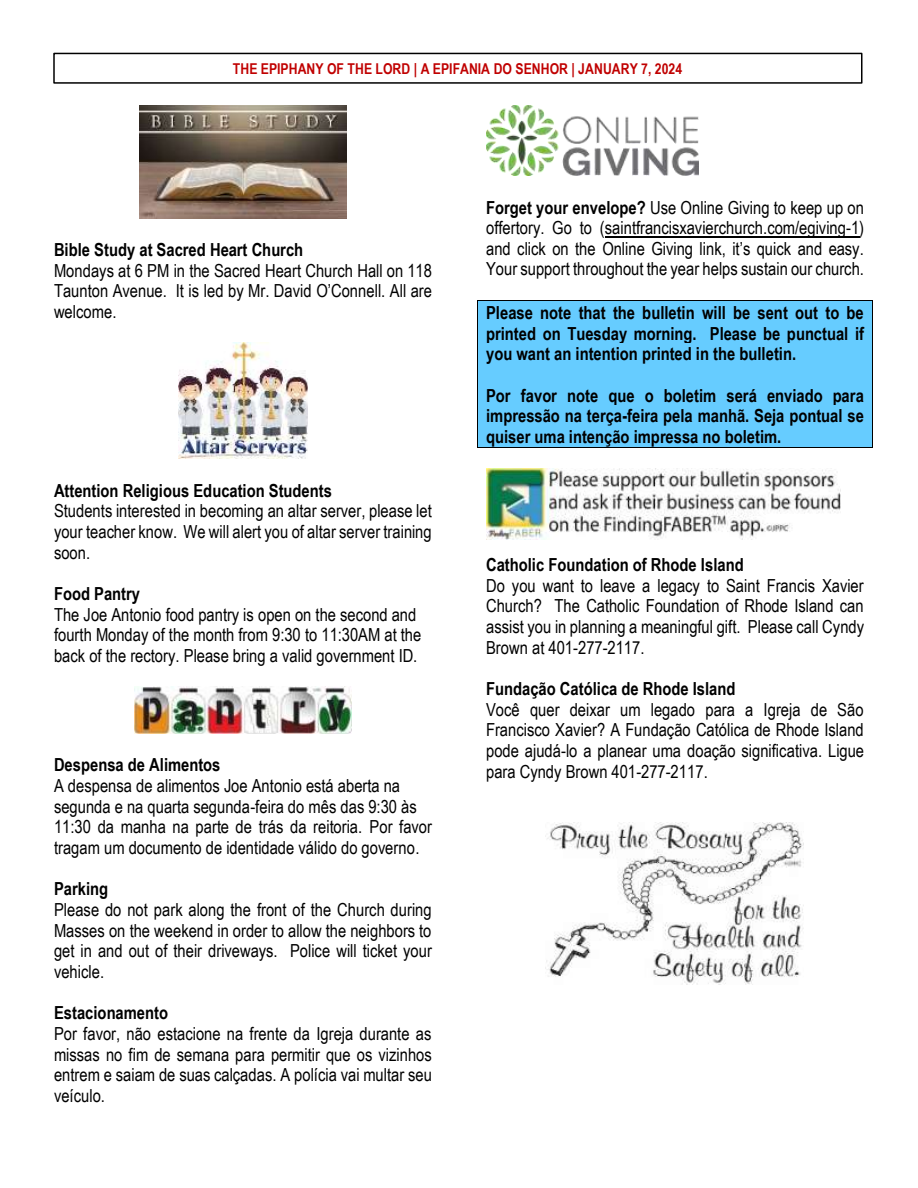
<style>
.page{position:relative;width:918px;height:1188px;background:#fff}
.page>*{position:absolute;margin:0;border:0;box-sizing:border-box;transform-origin:0 0}
.t1{font:18px/20.7px "Arial Narrow";color:#000;text-align:justify}
.t2{font:700 18px/20.7px "Arial Narrow";color:#000;text-align:justify}
.t3{font:700 15px "Arial Narrow";color:#c00000}
.s1{font-weight:700}
</style>
<div class="page">
<div style="left:53px;top:53px;width:809px;height:31px;border:2px solid #000"></div>
<hr style="left:605px;top:236px;width:254px;height:1px;background:#000">
<div style="left:478px;top:301px;width:394px;height:22px;background:#6cf"></div>
<hr style="left:478px;top:300px;width:394px;height:1px;background:#000">
<div style="left:478px;top:323px;width:394px;height:20px;background:#6cf"></div>
<div style="left:478px;top:343px;width:394px;height:21px;background:#6cf"></div>
<div style="left:478px;top:364px;width:394px;height:21px;background:#6cf"></div>
<div style="left:478px;top:385px;width:394px;height:20px;background:#6cf"></div>
<div style="left:478px;top:405px;width:394px;height:21px;background:#6cf"></div>
<div style="left:478px;top:426px;width:394px;height:21px;background:#6cf"></div>
<hr style="left:478px;top:447px;width:394px;height:1px;background:#000">
<svg style="left:477px;top:300px;width:1px;height:148px"></svg>
<svg style="left:872px;top:300px;width:1px;height:148px"></svg>
<img style="left:139px;top:105px;width:208px;height:113px">
<img style="left:178px;top:342px;width:130px;height:117px">
<img style="left:135px;top:686px;width:216px;height:48px">
<img style="left:486px;top:105px;width:212px;height:71px">
<img style="left:486px;top:468px;width:354px;height:71px">
<img style="left:546px;top:823px;width:258px;height:162px">
<p class="t3" style="left:233px;top:60px;width:451px">THE EPIPHANY OF THE LORD | A EPIFANIA DO SENHOR | JANUARY 7, 2024</p>
<p class="t2" style="left:54px;top:239px;width:251px">Bible Study at Sacred Heart Church</p>
<p class="t1" style="left:54px;top:260px;width:380px">Mondays at 6 PM in the Sacred Heart Church Hall on 118<br>Taunton Avenue. It is led by Mr. David O’Connell. All are welcome.</p>
<p class="t2" style="left:54px;top:480px;width:279px">Attention Religious Education Students</p>
<p class="t1" style="left:54px;top:501px;width:379px">Students interested in becoming an altar server, please let your teacher know. We will alert you of altar server training soon.</p>
<p class="t2" style="left:54px;top:583px;width:88px">Food Pantry</p>
<p class="t1" style="left:54px;top:604px;width:369px;text-align:left">The Joe Antonio food pantry is open on the second and fourth Monday of the month from 9:30 to 11:30AM at the back of the rectory. Please bring a valid government ID.</p>
<p class="t2" style="left:54px;top:754px;width:168px">Despensa de Alimentos</p>
<p class="t1" style="left:54px;top:775px;width:380px;text-align:left">A despensa de alimentos Joe Antonio está aberta na segunda e na quarta segunda-feira do mês das 9:30 às 11:30 da manha na parte de trás da reitoria. Por favor tragam um documento de identidade válido do governo.</p>
<p class="t2" style="left:54px;top:878px;width:56px">Parking</p>
<p class="t1" style="left:54px;top:899px;width:379px">Please do not park along the front of the Church during Masses on the weekend in order to allow the neighbors to get in and out of their driveways. Police will ticket your vehicle.</p>
<p class="t2" style="left:54px;top:1002px;width:116px">Estacionamento</p>
<p class="t1" style="left:54px;top:1023px;width:380px">Por favor, não estacione na frente da Igreja durante as missas no fim de semana para permitir que os vizinhos entrem e saiam de suas calçadas. A polícia vai multar seu veículo.</p>
<p class="t1" style="left:486px;top:197px;width:380px"><span class="s1">Forget your envelope?</span> Use Online Giving to keep up on offertory. Go to (saintfrancisxavierchurch.com/egiving-1) and click on the Online Giving link, it’s quick and easy.<br>Your support throughout the year helps sustain our church.</p>
<p class="t2" style="left:486px;top:302px;width:379px">Please note that the bulletin will be sent out to be printed on Tuesday morning. Please be punctual if you want an intention printed in the bulletin.</p>
<p class="t2" style="left:486px;top:385px;width:379px">Por favor note que o boletim será enviado para impressão na terça-feira pela manhã. Seja pontual se quiser uma intenção impressa no boletim.</p>
<p class="t2" style="left:486px;top:554px;width:259px">Catholic Foundation of Rhode Island</p>
<p class="t1" style="left:486px;top:575px;width:379px">Do you want to leave a legacy to Saint Francis Xavier Church? The Catholic Foundation of Rhode Island can assist you in planning a meaningful gift. Please call Cyndy Brown at 401-277-2117.</p>
<p class="t2" style="left:486px;top:678px;width:251px">Fundação Católica de Rhode Island</p>
<p class="t1" style="left:486px;top:699px;width:380px">Você quer deixar um legado para a Igreja de São Francisco Xavier? A Fundação Católica de Rhode Island pode ajudá-lo a planear uma doação significativa. Ligue para Cyndy Brown 401-277-2117.</p>
</div>
